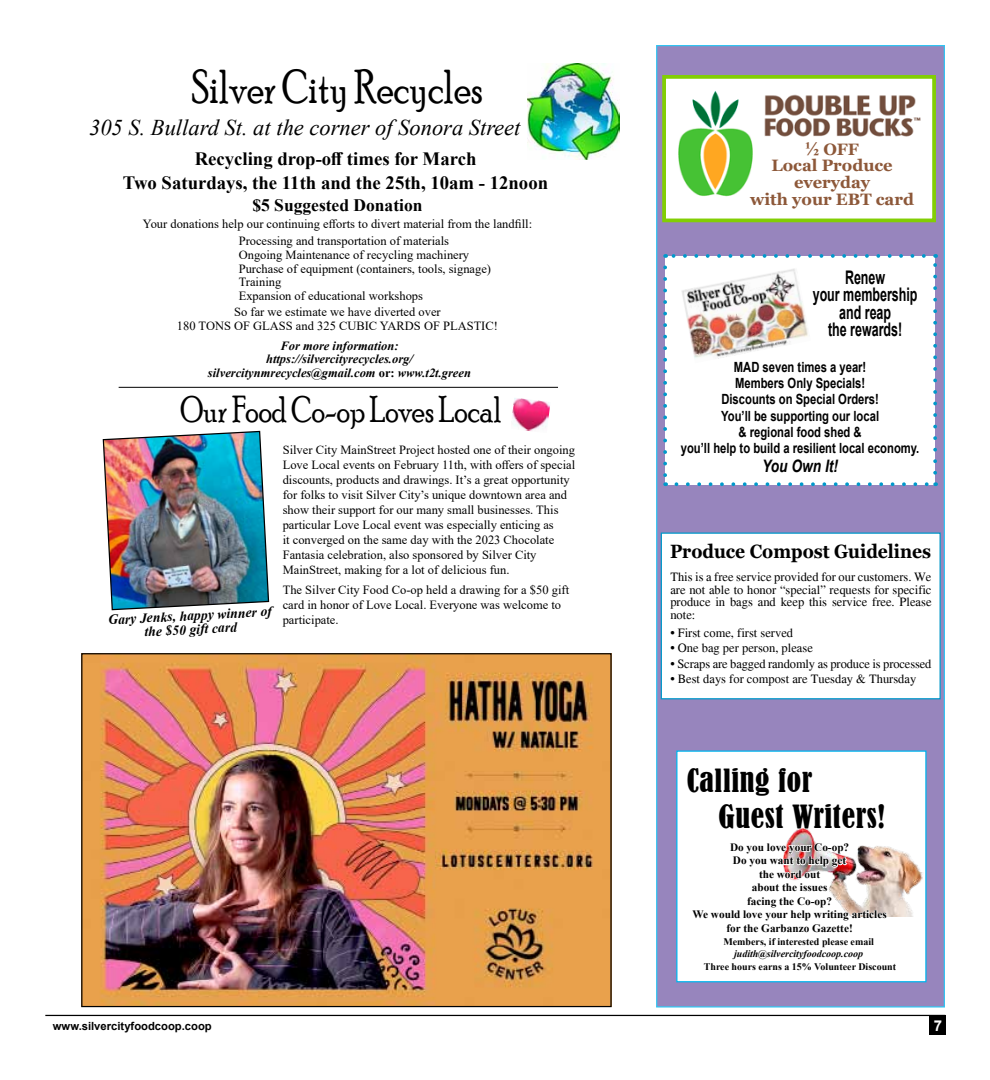
<style>
.page{position:relative;width:990px;height:1080px;background:#fff}
.page>*{position:absolute;margin:0;border:0;box-sizing:border-box;transform-origin:0 0}
.t1{font:48.5px "Poor Richard";color:#000;scale:.8 1}
.t2{font:37.5px "Poor Richard";color:#000;scale:.8 1}
.t3{font:condensed 30px/36px "Bernard";letter-spacing:.02em;color:#000}
.t4{font:italic 22.5px "Times New Roman";color:#000}
.t5{font:700 19.25px "Georgia";color:#000;scale:.91 1}
.t6{font:700 18.75px/23.8px "Times New Roman";color:#000;text-align:center}
.t7{font:700 18.75px/17.5px "Arial";color:#000;text-align:center;scale:.67 1}
.t8{font:700 17.5px "Times New Roman";color:#000}
.t9{font:italic 700 17.25px "Arial";color:#000;scale:.8 1}
.t10{font:700 16.5px/16.9px "Georgia";color:#8d5839;text-align:center}
.t11{font:700 15px "Arial";color:#fff}
.t12{font:700 14px/16.2px "Arial";color:#000;text-align:center;scale:.8 1}
.t13{font:italic 700 13.75px/13.8px "Times New Roman";color:#000;text-align:center}
.t14{font:12.5px/15px "Times New Roman";color:#000}
.t15{font:12.5px/12.5px "Times";color:#000;text-align:justify}
.t16{font:italic 700 12.5px/13.8px "Times New Roman";color:#000;text-align:center}
.t17{font:700 11.25px/13.5px "Times New Roman";color:#000;text-align:center}
.t18{font:700 11.25px "Arial";color:#000}
.t19{font:700 10px "Times New Roman";color:#000}
.t20{font:italic 700 10px "Times New Roman";color:#000}
.s1{font-style:normal}
.s2{font-family:"Times New Roman";font-size:18.75px}
</style>
<div class="page">
<div style="left:656px;top:45px;width:289px;height:963px;background:#9785bd;border:1px solid #00b5ee"></div>
<div style="left:929px;top:1015px;width:16px;height:20px;background:#000"></div>
<hr style="left:45px;top:1015px;width:900px;height:1px;background:#000">
<div style="left:676px;top:750px;width:251px;height:232px;background:#fff;border:1px solid #00b5ee"></div>
<img style="left:888px;top:846px;width:35px;height:71px">
<img style="left:783px;top:828px;width:105px;height:89px">
<div style="left:661px;top:532px;width:280px;height:167px;background:#fff;border:1px solid #0099ca"></div>
<div style="left:665px;top:256px;width:270px;height:228px;background:#fff"></div>
<svg style="left:663px;top:267px;width:4px;height:219px"></svg>
<svg style="left:676px;top:482px;width:260px;height:4px"></svg>
<svg style="left:933px;top:254px;width:4px;height:219px"></svg>
<svg style="left:665px;top:254px;width:259px;height:4px"></svg>
<img style="left:681px;top:269px;width:127px;height:90px">
<div style="left:662px;top:75px;width:274px;height:147px;background:#fff;border:4px solid #82ce04"></div>
<img style="left:678px;top:91px;width:75px;height:106px">
<img style="left:756px;top:79px;width:174px;height:58px">
<img style="left:528px;top:63px;width:92px;height:96px">
<hr style="left:119px;top:387px;width:439px;height:1px;background:#000">
<img style="left:83px;top:655px;width:527px;height:350px">
<img style="left:102px;top:430px;width:168px;height:181px">
<img style="left:512px;top:398px;width:38px;height:33px">
<h1 class="t1" style="left:192px;top:59px;width:366px">Silver City Recycles</h1>
<h3 class="t4" style="left:89px;top:112px;width:433px">305 S. Bullard St. at the corner of Sonora Street</h3>
<h3 class="t6" style="left:123px;top:146px;width:427px">Recycling drop-off times for March<br>Two Saturdays, the 11th and the 25th, 10am - 12noon</h3>
<h3 class="t8" style="left:252px;top:193px;width:172px">$5 Suggested Donation</h3>
<p class="t14" style="left:239px;top:214px;width:295px;line-height:17.5px;text-indent:-96px">Your donations help our continuing efforts to divert material from the landfill:<br>Processing and transportation of materials</p>
<p class="t14" style="left:239px;top:247px;width:254px;line-height:13.8px">Ongoing Maintenance of recycling machinery Purchase of equipment (containers, tools, signage)<br>Training<br>Expansion of educational workshops</p>
<p class="t14" style="left:177px;top:305px;width:322px;line-height:13.8px;text-align:center">So far we estimate we have diverted over<br>180 TONS OF GLASS and 325 CUBIC YARDS OF PLASTIC!</p>
<p class="t16" style="left:208px;top:338px;width:265px">For more information: https://silvercityrecycles.org/ silvercitynmrecycles@gmail.com <span class="s1">or:</span> www.t2t.green</p>
<h2 class="t2" style="left:181px;top:388px;width:403px">Our Food Co-op Loves Local</h2>
<p class="t13" style="left:108px;top:613px;width:165px;rotate:-3deg">Gary Jenks, happy winner of the $50 gift card</p>
<p class="t14" style="left:283px;top:442px;width:294px">Silver City MainStreet Project hosted one of their ongoing Love Local events on February 11th, with offers of special discounts, products and drawings. It’s a great opportunity for folks to visit Silver City’s unique downtown area and show their support for our many small businesses. This particular Love Local event was especially enticing as<br>it converged on the same day with the 2023 Chocolate Fantasia celebration, also sponsored by Silver City MainStreet, making for a lot of delicious fun.</p>
<p class="t14" style="left:283px;top:582px;width:288px">The Silver City Food Co-op held a drawing for a $50 gift card in honor of Love Local. Everyone was welcome to participate.</p>
<h3 class="t10" style="left:750px;top:141px;width:165px"><span class="s2">½</span> OFF<br>Local Produce everyday<br>with your EBT card</h3>
<h3 class="t7" style="left:813px;top:269px;width:158px">Renew<br>your membership and reap<br>the rewards!</h3>
<p class="t12" style="left:681px;top:359px;width:300px">MAD seven times a year!<br>Members Only Specials!<br>Discounts on Special Orders!<br>You’ll be supporting our local<br>&amp; regional food shed &amp;<br>you’ll help to build a resilient local economy.</p>
<h3 class="t9" style="left:762px;top:454px;width:96px">You Own It!</h3>
<h3 class="t5" style="left:670px;top:539px;width:289px">Produce Compost Guidelines</h3>
<p class="t15" style="left:670px;top:571px;width:263px">This is a free service provided for our customers. We are not able to honor “special” requests for specific produce in bags and keep this service free. Please note:</p>
<p class="t15" style="left:670px;top:626px;width:124px">• First come, first served</p>
<p class="t15" style="left:670px;top:642px;width:144px">• One bag per person, please</p>
<p class="t15" style="left:670px;top:657px;width:263px">• Scraps are bagged randomly as produce is processed</p>
<p class="t15" style="left:670px;top:673px;width:247px">• Best days for compost are Tuesday &amp; Thursday</p>
<h3 class="t3" style="left:719px;top:763px;width:168px;text-indent:-32px">Calling for<br>Guest Writers!</h3>
<p class="t17" style="left:693px;top:840px;width:196px">Do you love your Co-op?<br>Do you want to help get<br>the word out<br>about the issues<br>facing the Co-op?<br>We would love your help writing articles for the Garbanzo Gazette!</p>
<p class="t19" style="left:723px;top:934px;width:152px">Members, if interested please email</p>
<p class="t20" style="left:734px;top:947px;width:131px">judith@silvercityfoodcoop.coop</p>
<p class="t19" style="left:704px;top:959px;width:194px">Three hours earns a 15% Volunteer Discount</p>
<p class="t18" style="left:53px;top:1018px;width:160px">www.silvercityfoodcoop.coop</p>
<p class="t11" style="left:934px;top:1015px;width:10px">7</p>
</div>
